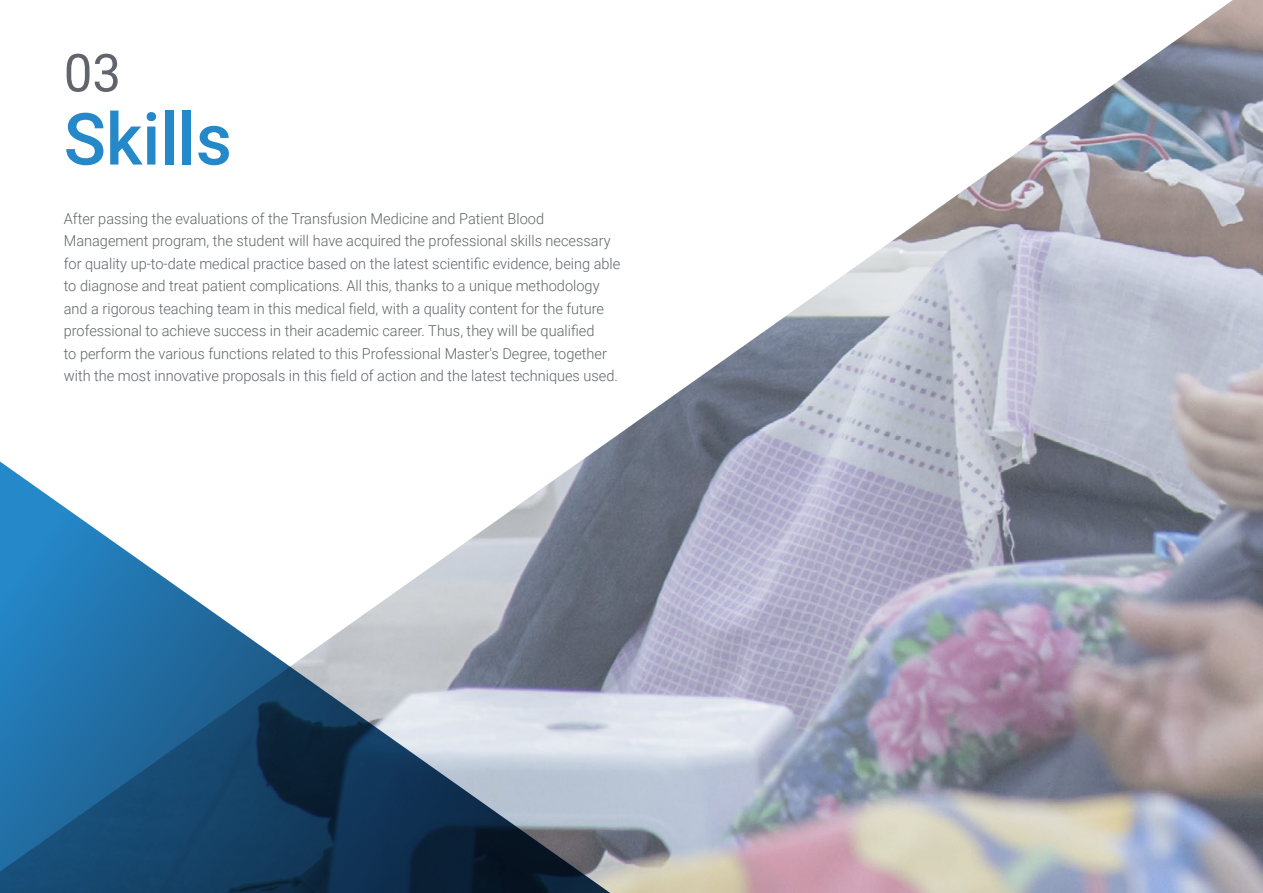
<style>
.page{position:relative;width:1263px;height:893px;background:#fff}
.page>*{position:absolute;margin:0;border:0;box-sizing:border-box;transform-origin:0 0}
.t1{font:500 72px "Roboto";color:#2488c9}
.t2{font:52.5px "Roboto";color:#61646a}
.t3{font:300 15px/22.5px "Roboto";color:#61646a}
</style>
<div class="page">
<img style="left:602px;top:0;width:661px;height:893px">
<svg style="left:0;top:446px;width:640px;height:447px"></svg>
<h2 class="t2" style="left:64px;top:36px;width:59px">03</h2>
<h1 class="t1" style="left:64px;top:89px;width:170px">Skills</h1>
<p class="t3" style="left:64px;top:207px;width:558px">After passing the evaluations of the Transfusion Medicine and Patient Blood Management program, the student will have acquired the professional skills necessary for quality up-to-date medical practice based on the latest scientific evidence, being able to diagnose and treat patient complications. All this, thanks to a unique methodology and a rigorous teaching team in this medical field, with a quality content for the future professional to achieve success in their academic career. Thus, they will be qualified<br>to perform the various functions related to this Professional Master's Degree, together with the most innovative proposals in this field of action and the latest techniques used.</p>
</div>
